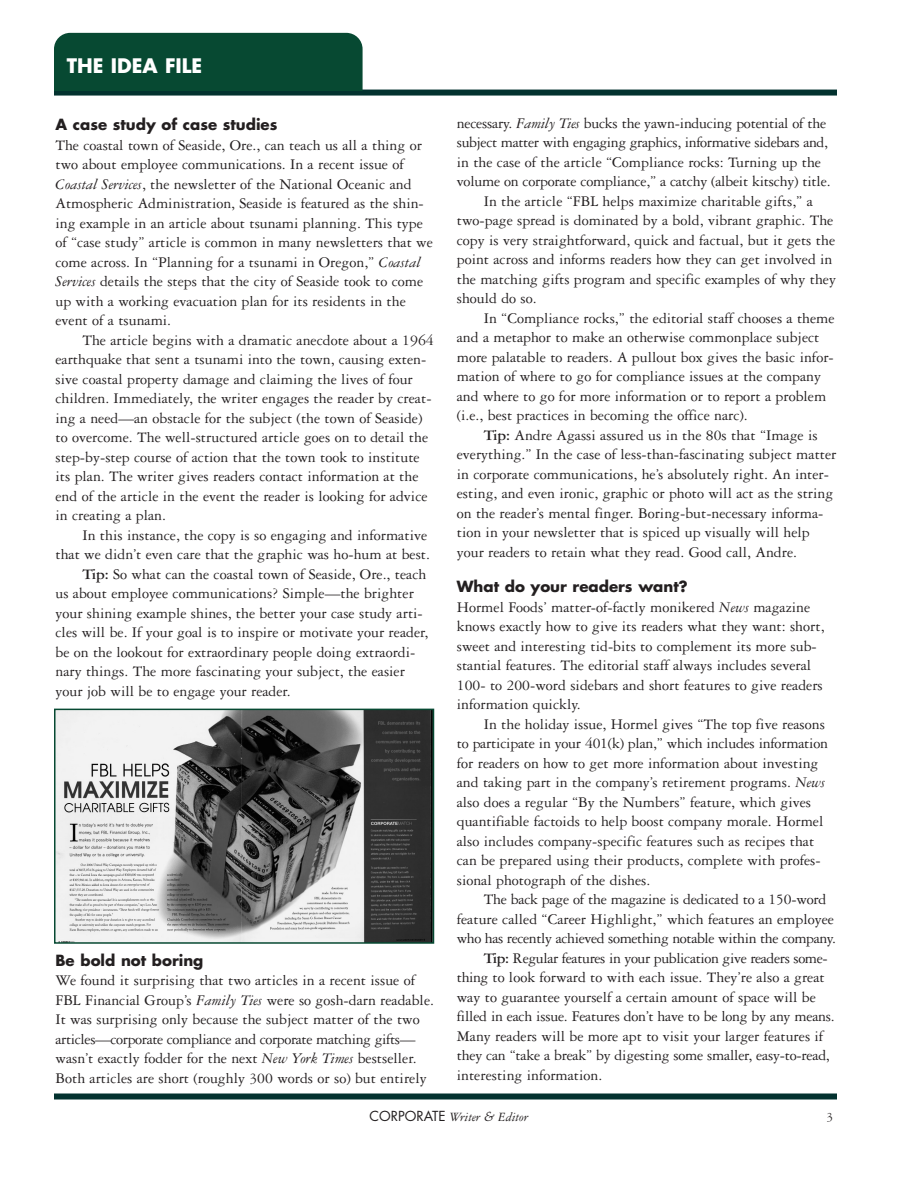
<style>
.page{position:relative;width:918px;height:1188px;background:#fff}
.page>*{position:absolute;margin:0;border:0;box-sizing:border-box;transform-origin:0 0}
.t1{font:700 19.5px "Futura";color:#fff}
.t2{font:15.75px/19.5px "Garamond Three";color:#231f20}
.t3{font:15.75px "Garamond Three";letter-spacing:-.025em;color:#231f20}
.t4{font:700 15px "Futura";color:#231f20}
.t5{font:italic 13.5px "Garamond Three";color:#231f20}
.t6{font:13.5px "Garamond Three";color:#231f20}
.s1{font-style:italic}
.s2{font-weight:700}
.s3{font-family:"Futura";font-style:normal}
.s4{font-family:"Palatino"}
</style>
<div class="page">
<div style="left:54px;top:90px;width:783px;height:6px;background:#03322f"></div>
<div style="left:54px;top:33px;width:309px;height:58px;background:#074932"></div>
<div style="left:54px;top:1094px;width:783px;height:6px;background:#03322f"></div>
<img style="left:57px;top:712px;width:374px;height:229px">
<div style="left:54px;top:709px;width:380px;height:235px;border:2px solid #074932"></div>
<p class="t1" style="left:67px;top:57px;width:137px">THE IDEA FILE</p>
<p class="t4" style="left:55px;top:118px;width:223px">A case study of case studies</p>
<p class="t2" style="left:55px;top:136px;width:379px">The coastal town of Seaside, Ore., can teach us all a thing or two about employee communications. In a recent issue of <span class="s1">Coastal Services</span>, the newsletter of the National Oceanic and Atmospheric Administration, Seaside is featured as the shin&shy;ing example in an article about tsunami planning. This type of “case study” article is common in many newsletters that we come across. In “Planning for a tsunami in Oregon,” <span class="s1">Coastal Services</span> details the steps that the city of Seaside took to come up with a working evacuation plan for its residents in the event of a tsunami.</p>
<p class="t2" style="left:55px;top:331px;width:380px;text-indent:27px">The article begins with a dramatic anecdote about a 1964 earthquake that sent a tsunami into the town, causing exten&shy;sive coastal property damage and claiming the lives of four children. Immediately, the writer engages the reader by creat&shy;ing a need—an obstacle for the subject (the town of Seaside) to overcome. The well-structured article goes on to detail the step-by-step course of action that the town took to institute its plan. The writer gives readers contact information at the end of the article in the event the reader is looking for advice in creating a plan.</p>
<p class="t2" style="left:83px;top:526px;width:346px">In this instance, the copy is so engaging and informative</p>
<p class="t2" style="left:55px;top:546px;width:376px">that we didn’t even care that the graphic was ho-hum at best.</p>
<p class="t2" style="left:83px;top:565px;width:345px"><span class="s2">Tip:</span> So what can the coastal town of Seaside, Ore., teach</p>
<p class="t2" style="left:56px;top:585px;width:360px">us about employee communications? Simple—the brighter</p>
<p class="t2" style="left:56px;top:604px;width:369px">your shining example shines, the better your case study arti-</p>
<p class="t2" style="left:56px;top:624px;width:374px">cles will be. If your goal is to inspire or motivate your reader,</p>
<p class="t2" style="left:56px;top:643px;width:361px">be on the lookout for extraordinary people doing extraordi-</p>
<p class="t2" style="left:56px;top:663px;width:351px">nary things. The more fascinating your subject, the easier</p>
<p class="t2" style="left:56px;top:682px;width:237px">your job will be to engage your reader.</p>
<p class="t4" style="left:55px;top:953px;width:149px">Be bold not boring</p>
<p class="t2" style="left:55px;top:972px;width:380px">We found it surprising that two articles in a recent issue of FBL Financial Group’s <span class="s1">Family Ties</span> were so gosh-darn readable.<br>It was surprising only because the subject matter of the two articles—corporate compliance and corporate matching gifts— wasn’t exactly fodder for the next <span class="s1">New York Times</span> bestseller.<br>Both articles are short (roughly 300 words or so) but entirely</p>
<p class="t2" style="left:457px;top:115px;width:371px">necessary. <span class="s1">Family Ties</span> bucks the yawn-inducing potential of the</p>
<p class="t3" style="left:457px;top:137px;width:373px">subject matter with engaging graphics, informative sidebars and,</p>
<p class="t2" style="left:457px;top:154px;width:366px">in the case of the article “Compliance rocks: Turning up the</p>
<p class="t2" style="left:457px;top:173px;width:375px">volume on corporate compliance,” a catchy (albeit kitschy) title.</p>
<p class="t2" style="left:484px;top:193px;width:331px">In the article “FBL helps maximize charitable gifts,” a</p>
<p class="t2" style="left:457px;top:212px;width:378px">two-page spread is dominated by a bold, vibrant graphic. The</p>
<p class="t2" style="left:457px;top:232px;width:380px">copy is very straightforward, quick and factual, but it gets the</p>
<p class="t2" style="left:457px;top:251px;width:377px">point across and informs readers how they can get involved in</p>
<p class="t2" style="left:457px;top:271px;width:381px">the matching gifts program and specific examples of why they</p>
<p class="t2" style="left:457px;top:290px;width:81px">should do so.</p>
<p class="t2" style="left:484px;top:310px;width:352px">In “Compliance rocks,” the editorial staff chooses a theme</p>
<p class="t2" style="left:457px;top:329px;width:364px">and a metaphor to make an otherwise commonplace subject</p>
<p class="t2" style="left:457px;top:349px;width:379px">more palatable to readers. A pullout box gives the basic infor-</p>
<p class="t2" style="left:457px;top:368px;width:366px">mation of where to go for compliance issues at the company</p>
<p class="t2" style="left:457px;top:388px;width:371px">and where to go for more information or to report a problem</p>
<p class="t2" style="left:457px;top:407px;width:293px">(i.e., best practices in becoming the office narc).</p>
<p class="t2" style="left:484px;top:427px;width:335px"><span class="s2">Tip:</span> Andre Agassi assured us in the 80s that “Image is</p>
<p class="t2" style="left:457px;top:446px;width:381px">everything.” In the case of less-than-fascinating subject matter</p>
<p class="t2" style="left:457px;top:466px;width:374px">in corporate communications, he’s absolutely right. An inter-</p>
<p class="t2" style="left:457px;top:485px;width:378px">esting, and even ironic, graphic or photo will act as the string</p>
<p class="t2" style="left:457px;top:505px;width:368px">on the reader’s mental finger. Boring-but-necessary informa-</p>
<p class="t2" style="left:457px;top:524px;width:354px">tion in your newsletter that is spiced up visually will help</p>
<p class="t2" style="left:457px;top:544px;width:342px">your readers to retain what they read. Good call, Andre.</p>
<p class="t4" style="left:457px;top:580px;width:232px">What do your readers want?</p>
<p class="t2" style="left:457px;top:599px;width:369px">Hormel Foods’ matter-of-factly monikered <span class="s1">News</span> magazine knows exactly how to give its readers what they want: short, sweet and interesting tid-bits to complement its more sub&shy;stantial features. The editorial staff always includes several 100- to 200-word sidebars and short features to give readers information quickly.</p>
<p class="t2" style="left:457px;top:716px;width:373px;text-indent:27px">In the holiday issue, Hormel gives “The top five reasons to participate in your 401(k) plan,” which includes information for readers on how to get more information about investing and taking part in the company’s retirement programs. <span class="s1">News </span>also does a regular “By the Numbers” feature, which gives quantifiable factoids to help boost company morale. Hormel also includes company-specific features such as recipes that can be prepared using their products, complete with profes&shy;sional photograph of the dishes.</p>
<p class="t2" style="left:484px;top:891px;width:344px">The back page of the magazine is dedicated to a 150-word</p>
<p class="t2" style="left:457px;top:911px;width:379px">feature called “Career Highlight,” which features an employee</p>
<p class="t3" style="left:457px;top:933px;width:381px">who has recently achieved something notable within the company.</p>
<p class="t3" style="left:484px;top:953px;width:345px"><span class="s2">Tip:</span> Regular features in your publication give readers some-</p>
<p class="t2" style="left:457px;top:969px;width:369px">thing to look forward to with each issue. They’re also a great</p>
<p class="t2" style="left:457px;top:989px;width:361px">way to guarantee yourself a certain amount of space will be</p>
<p class="t2" style="left:457px;top:1008px;width:380px">filled in each issue. Features don’t have to be long by any means.</p>
<p class="t2" style="left:457px;top:1028px;width:368px">Many readers will be more apt to visit your larger features if</p>
<p class="t2" style="left:457px;top:1047px;width:375px">they can “take a break” by digesting some smaller, easy-to-read,</p>
<p class="t2" style="left:457px;top:1067px;width:147px">interesting information.</p>
<p class="t5" style="left:369px;top:1112px;width:160px"><span class="s3">CORPORATE</span> Writer <span class="s4">&amp;</span> Editor</p>
<p class="t6" style="left:826px;top:1112px;width:8px">3</p>
</div>
